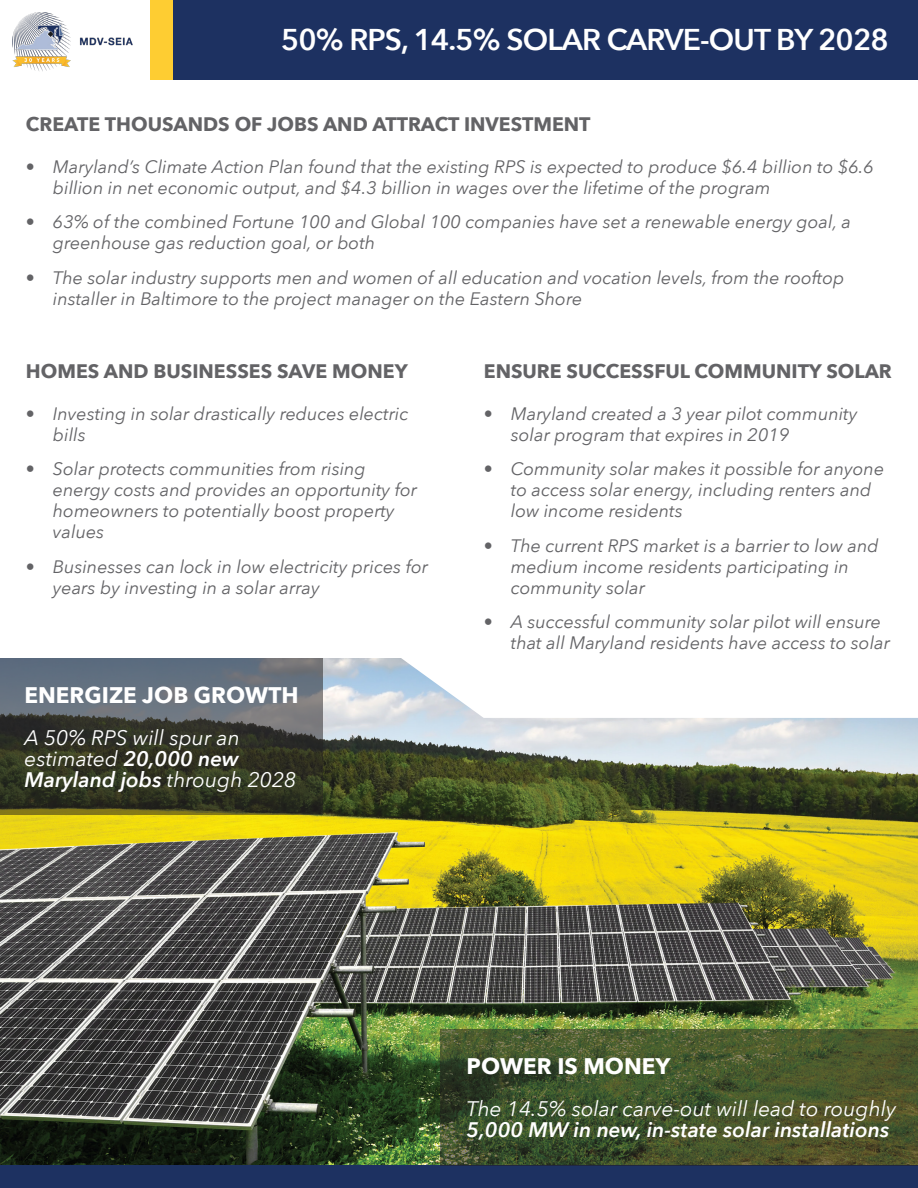
<style>
.page{position:relative;width:918px;height:1188px;background:#fff}
.page>*{position:absolute;margin:0;border:0;box-sizing:border-box;transform-origin:0 0}
.t1{font:600 30px "Avenir Next";letter-spacing:-.03em;color:#fff}
.t2{font:700 22.5px "Avenir Next";color:#fff}
.Text{font:italic 21px/21px "Avenir Next";color:#fff}
.t3{font:700 19.5px "Avenir Next";color:#636366}
.t4{font:italic 18px/21px "Avenir Next";color:#636366}
.s1{font-weight:600}
</style>
<div class="page">
<img style="left:0;top:658px;width:918px;height:507px">
<svg style="left:373px;top:658px;width:545px;height:60px"></svg>
<div style="left:0;top:1165px;width:918px;height:23px;background:#1d3161"></div>
<div style="left:173px;top:0;width:745px;height:79px;background:#1d3161"></div>
<div style="left:150px;top:0;width:23px;height:79px;background:#fecd32"></div>
<img style="left:12px;top:12px;width:121px;height:59px">
<svg style="left:441px;top:1029px;width:477px;height:137px;background:#45532c"></svg>
<svg style="left:0;top:658px;width:323px;height:156px;background:#484d48"></svg>
<h1 class="t1" style="left:281px;top:14px;width:609px">50% RPS, 14.5% SOLAR CARVE-OUT BY 2028</h1>
<p class="t3" style="left:26px;top:107px;width:566px">CREATE THOUSANDS OF JOBS AND ATTRACT INVESTMENT</p>
<p class="t4" style="left:53px;top:155px;width:823px;text-indent:-27px">• Maryland’s Climate Action Plan found that the existing RPS is expected to produce $6.4 billion to $6.6 billion in net economic output, and $4.3 billion in wages over the lifetime of the program</p>
<p class="t4" style="left:53px;top:211px;width:800px;text-indent:-27px">• 63% of the combined Fortune 100 and Global 100 companies have set a renewable energy goal, a greenhouse gas reduction goal, or both</p>
<p class="t4" style="left:53px;top:266px;width:793px;text-indent:-27px">• The solar industry supports men and women of all education and vocation levels, from the rooftop installer in Baltimore to the project manager on the Eastern Shore</p>
<p class="t3" style="left:26px;top:354px;width:383px">HOMES AND BUSINESSES SAVE MONEY</p>
<p class="t4" style="left:53px;top:402px;width:357px;text-indent:-27px">• Investing in solar drastically reduces electric bills</p>
<p class="t4" style="left:53px;top:458px;width:366px;text-indent:-27px">• Solar protects communities from rising energy costs and provides an opportunity for homeowners to potentially boost property values</p>
<p class="t4" style="left:53px;top:555px;width:377px;text-indent:-27px">• Businesses can lock in low electricity prices for years by investing in a solar array</p>
<p class="t2" style="left:25px;top:676px;width:276px">ENERGIZE JOB GROWTH</p>
<p class="Text" style="left:25px;top:726px;width:273px">A 50% RPS will spur an estimated <span class="s1">20,000 new<br>Maryland jobs</span> through 2028</p>
<p class="t3" style="left:484px;top:354px;width:410px">ENSURE SUCCESSFUL COMMUNITY SOLAR</p>
<p class="t4" style="left:511px;top:402px;width:348px;text-indent:-27px">• Maryland created a 3 year pilot community solar program that expires in 2019</p>
<p class="t4" style="left:511px;top:458px;width:375px;text-indent:-27px">• Community solar makes it possible for anyone to access solar energy, including renters and low income residents</p>
<p class="t4" style="left:511px;top:534px;width:369px;text-indent:-27px">• The current RPS market is a barrier to low and medium income residents participating in community solar</p>
<p class="t4" style="left:511px;top:611px;width:381px;text-indent:-27px">• A successful community solar pilot will ensure that all Maryland residents have access to solar</p>
<p class="t2" style="left:467px;top:1047px;width:206px">POWER IS MONEY</p>
<p class="Text" style="left:467px;top:1098px;width:431px">The 14.5% solar carve-out will lead to roughly<br><span class="s1">5,000 MW in new, in-state solar installations</span></p>
</div>
